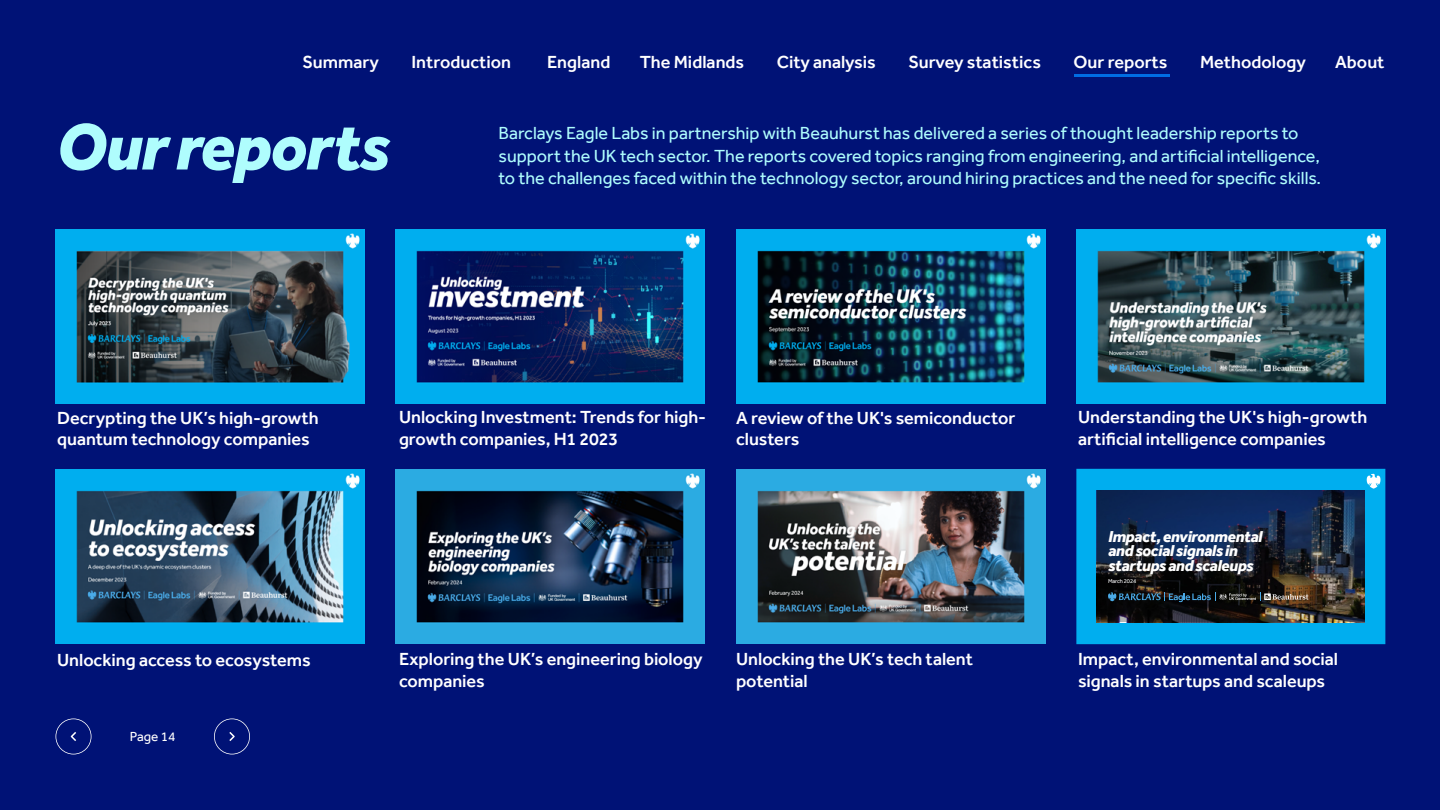
<style>
.page{position:relative;width:1440px;height:810px;background:#001276}
.page>*{position:absolute;margin:0;border:0;box-sizing:border-box;transform-origin:0 0}
.t1{font:italic 800 67.5px "Barclays Effra";letter-spacing:-.02em;color:#affdfd}
.t2{font:500 18px/21.6px "Barclays Effra";color:#fff}
.t3{font:18px/22.5px "Barclays Effra";color:#affdfd}
.t4{font:italic 800 16.27px/14.3px "Barclays Effra";letter-spacing:-.025em;color:#fff}
.t5{font:13.5px "Barclays Effra";color:#fff}
.t6{font:5.85px "Barclays Effra";letter-spacing:-.02em;color:#fff}
</style>
<div class="page">
<img style="left:56px;top:230px;width:308px;height:173px">
<img style="left:396px;top:230px;width:309px;height:173px">
<img style="left:1076px;top:230px;width:309px;height:173px">
<img style="left:736px;top:230px;width:309px;height:173px">
<img style="left:56px;top:470px;width:309px;height:173px">
<img style="left:396px;top:470px;width:309px;height:173px">
<div style="left:1076px;top:469px;width:309px;height:175px;background:#00aeef"></div>
<img style="left:1097px;top:491px;width:268px;height:131px">
<svg style="left:1108px;top:592px;width:201px;height:10px"></svg>
<svg style="left:1367px;top:474px;width:14px;height:15px"></svg>
<img style="left:736px;top:470px;width:309px;height:173px">
<svg style="left:56px;top:718px;width:36px;height:36px"></svg>
<svg style="left:214px;top:718px;width:36px;height:36px"></svg>
<hr style="left:1074px;top:74px;width:96px;height:3px;background:#006de3">
<p class="t2" style="left:303px;top:50px;width:78px">Summary</p>
<p class="t2" style="left:411px;top:50px;width:101px">Introduction</p>
<p class="t2" style="left:547px;top:50px;width:65px">England</p>
<p class="t2" style="left:640px;top:50px;width:106px">The Midlands</p>
<p class="t2" style="left:777px;top:50px;width:101px">City analysis</p>
<p class="t2" style="left:908px;top:50px;width:134px">Survey statistics</p>
<p class="t2" style="left:1074px;top:50px;width:95px">Our reports</p>
<p class="t2" style="left:1200px;top:50px;width:107px">Methodology</p>
<p class="t2" style="left:1335px;top:50px;width:51px">About</p>
<h1 class="t1" style="left:56px;top:107px;width:336px">Our reports</h1>
<p class="t3" style="left:499px;top:122px;width:824px">Barclays Eagle Labs in partnership with Beauhurst has delivered a series of thought leadership reports to support the UK tech sector. The reports covered topics ranging from engineering, and artificial intelligence, to the challenges faced within the technology sector, around hiring practices and the need for specific skills.</p>
<p class="t2" style="left:57px;top:407px;width:263px">Decrypting the UK’s high-growth quantum technology companies</p>
<p class="t2" style="left:399px;top:406px;width:309px">Unlocking Investment: Trends for high&shy;growth companies, H1 2023</p>
<p class="t2" style="left:736px;top:407px;width:281px">A review of the UK's semiconductor clusters</p>
<p class="t2" style="left:1078px;top:406px;width:291px">Understanding the UK's high-growth artificial intelligence companies</p>
<p class="t4" style="left:1108px;top:529px;width:156px">Impact,environmental and social signals in startups and scaleups</p>
<p class="t6" style="left:1108px;top:578px;width:30px">March 2024</p>
<p class="t2" style="left:57px;top:649px;width:255px">Unlocking access to ecosystems</p>
<p class="t2" style="left:399px;top:648px;width:305px">Exploring the UK’s engineering biology companies</p>
<p class="t2" style="left:736px;top:648px;width:238px">Unlocking the UK’s tech talent potential</p>
<p class="t2" style="left:1078px;top:648px;width:262px">Impact, environmental and social signals in startups and scaleups</p>
<p class="t5" style="left:130px;top:729px;width:47px">Page 14</p>
</div>
